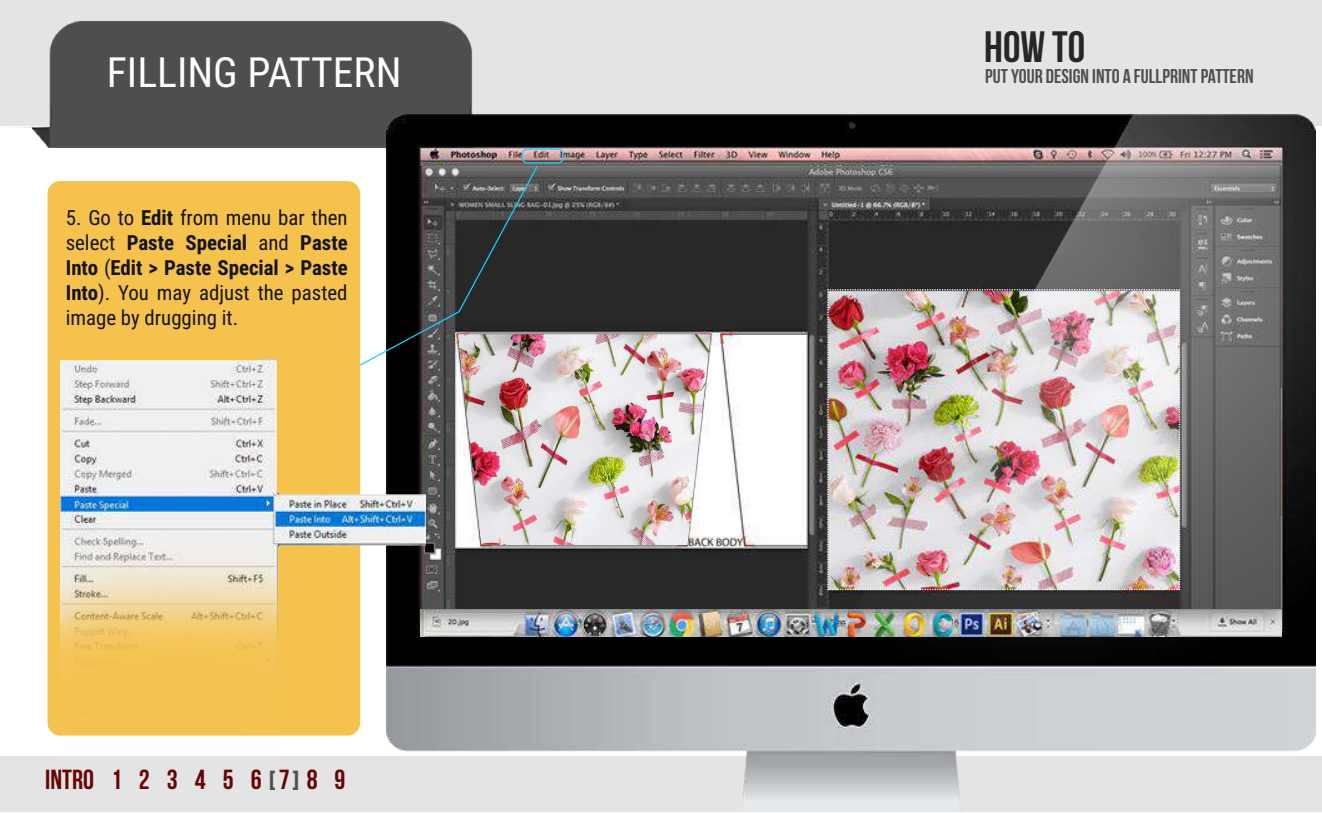
<style>
.page{position:relative;width:1322px;height:813px;background:#fff}
.page>*{position:absolute;margin:0;border:0;box-sizing:border-box;transform-origin:0 0}
.t1{font:700 43.62px "Bebas Neue";color:#262626}
.t2{font:41.62px "Roboto Condensed";color:#fefefe}
.t3{font:700 27.5px "Bebas Neue";color:#670404}
.t4{font:700 27.5px "Bebas Neue";color:#504f4f}
.t5{font:20.75px/25px "Roboto Condensed";color:#141414;text-align:justify}
.t6{font:700 19.88px "Bebas Neue";color:#504f4f}
.s1{font-weight:700}
</style>
<div class="page">
<div style="left:0;top:0;width:1321px;height:811px;background:#e4e4e4"></div>
<div style="left:0;top:126px;width:1321px;height:629px;background:#fff"></div>
<div style="left:47px;top:181px;width:313px;height:554px;background:#f5c24d;border-radius:13px"></div>
<img style="left:17px;top:21px;width:502px;height:126px">
<img style="left:386px;top:115px;width:929px;height:694px">
<img style="left:425px;top:609px;width:856px;height:28px">
<img style="left:60px;top:359px;width:365px;height:396px">
<div style="left:522px;top:148px;width:41px;height:15px;border:1px solid #1acfff;border-radius:5px"></div>
<svg style="left:358px;top:164px;width:181px;height:203px"></svg>
<img style="left:458px;top:334px;width:252px;height:211px">
<img style="left:826px;top:288px;width:354px;height:302px">
<h2 class="t2" style="left:107px;top:43px;width:296px">FILLING PATTERN</h2>
<p class="t5" style="left:66px;top:205px;width:283px">5. Go to <span class="s1">Edit</span> from menu bar then select <span class="s1">Paste Special</span> and <span class="s1">Paste Into</span> (<span class="s1">Edit &gt; Paste Special &gt; Paste Into</span>). You may adjust the pasted image by drugging it.</p>
<h3 class="t3" style="left:45px;top:764px;width:302px">INTRO 1 2 3 4 5 6 7 8 9</h3>
<h3 class="t4" style="left:269px;top:765px;width:32px">[ ]</h3>
<h1 class="t1" style="left:984px;top:23px;width:102px">HOW TO</h1>
<p class="t6" style="left:985px;top:65px;width:270px">PUT YOUR DESIGN INTO A FULLPRINT PATTERN</p>
</div>
